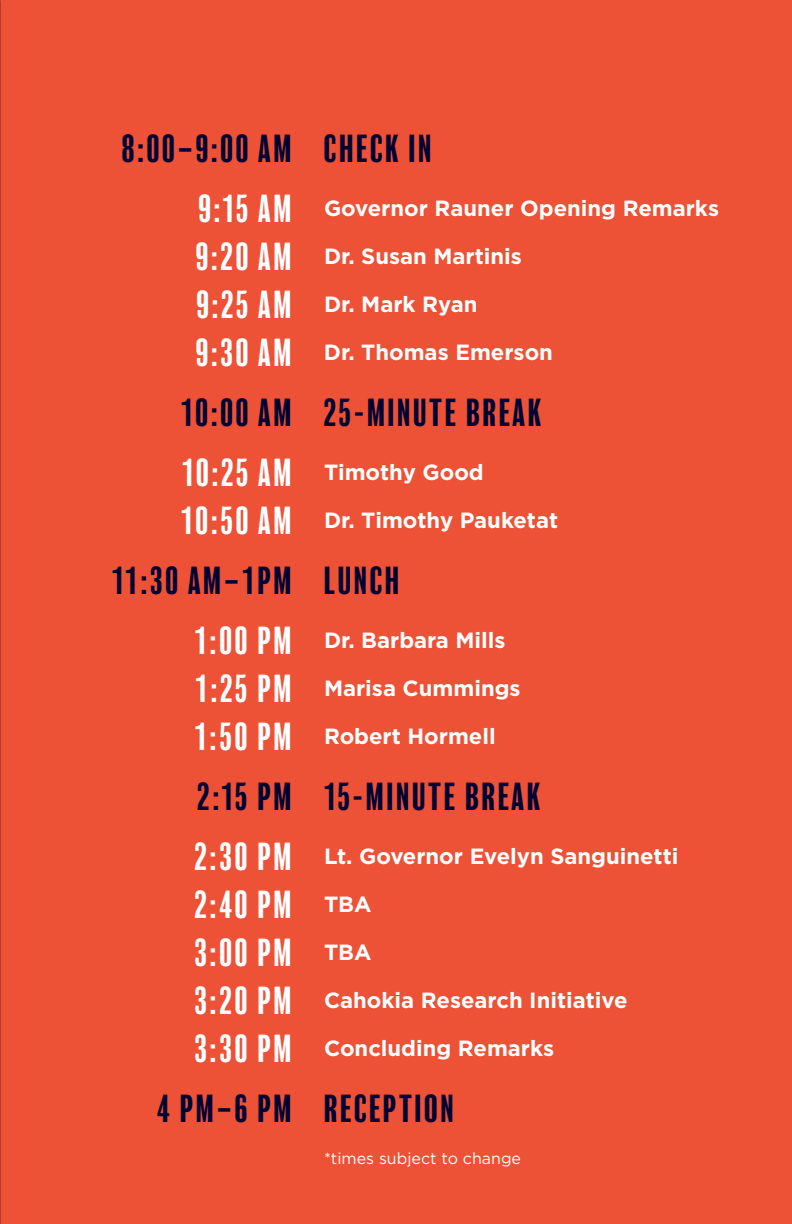
<style>
.page{position:relative;width:792px;height:1224px;background:#ed5136}
.page>*{position:absolute;margin:0;border:0;box-sizing:border-box;transform-origin:0 0}
.P_schedule_breaks{font:condensed 36px "Balboa";letter-spacing:.075em;color:#000032}
.P_schedule{font:condensed 36px "Balboa";letter-spacing:.075em;color:#fff}
.P_schedule-2{font:700 22px "Gotham";color:#fff}
.P_schedule-3{font:16px "Gotham";color:#fff}
.s1{font-family:"Balboa";font-weight:400;font-stretch:condensed;font-size:36px}
</style>
<div class="page">
<img style="left:0;top:126px;width:1px;height:1098px">
<p class="P_schedule_breaks" style="left:122px;top:130px;width:311px">8:00–9:00 AM CHECK IN</p>
<p class="P_schedule-2" style="left:199px;top:194px;width:522px"><span class="s1">9:15 AM</span> Governor Rauner Opening Remarks</p>
<p class="P_schedule-2" style="left:196px;top:242px;width:328px"><span class="s1">9:20 AM</span> Dr. Susan Martinis</p>
<p class="P_schedule-2" style="left:196px;top:290px;width:283px"><span class="s1">9:25 AM</span> Dr. Mark Ryan</p>
<p class="P_schedule-2" style="left:196px;top:338px;width:359px"><span class="s1">9:30 AM</span> Dr. Thomas Emerson</p>
<p class="P_schedule_breaks" style="left:181px;top:394px;width:362px">10:00 AM 25-MINUTE BREAK</p>
<p class="P_schedule-2" style="left:182px;top:458px;width:304px"><span class="s1">10:25 AM</span> Timothy Good</p>
<p class="P_schedule-2" style="left:181px;top:506px;width:379px"><span class="s1">10:50 AM</span> Dr. Timothy Pauketat</p>
<p class="P_schedule_breaks" style="left:112px;top:562px;width:289px">11:30 AM–1PM LUNCH</p>
<p class="P_schedule-2" style="left:194px;top:626px;width:313px"><span class="s1">1:00 PM</span> Dr. Barbara Mills</p>
<p class="P_schedule-2" style="left:195px;top:674px;width:327px"><span class="s1">1:25 PM</span> Marisa Cummings</p>
<p class="P_schedule-2" style="left:194px;top:722px;width:303px"><span class="s1">1:50 PM</span> Robert Hormell</p>
<p class="P_schedule_breaks" style="left:197px;top:778px;width:344px">2:15 PM 15-MINUTE BREAK</p>
<p class="P_schedule-2" style="left:194px;top:842px;width:486px"><span class="s1">2:30 PM</span> Lt. Governor Evelyn Sanguinetti</p>
<p class="P_schedule" style="left:194px;top:886px;width:179px">2:40 PM <sup>TBA</sup></p>
<p class="P_schedule" style="left:194px;top:934px;width:179px">3:00 PM <sup>TBA</sup></p>
<p class="P_schedule-2" style="left:194px;top:986px;width:435px"><span class="s1">3:20 PM</span> Cahokia Research Initiative</p>
<p class="P_schedule-2" style="left:194px;top:1034px;width:361px"><span class="s1">3:30 PM</span> Concluding Remarks</p>
<p class="P_schedule_breaks" style="left:157px;top:1090px;width:298px">4 PM–6 PM RECEPTION</p>
<p class="P_schedule-3" style="left:324px;top:1148px;width:199px">*times subject to change</p>
</div>
